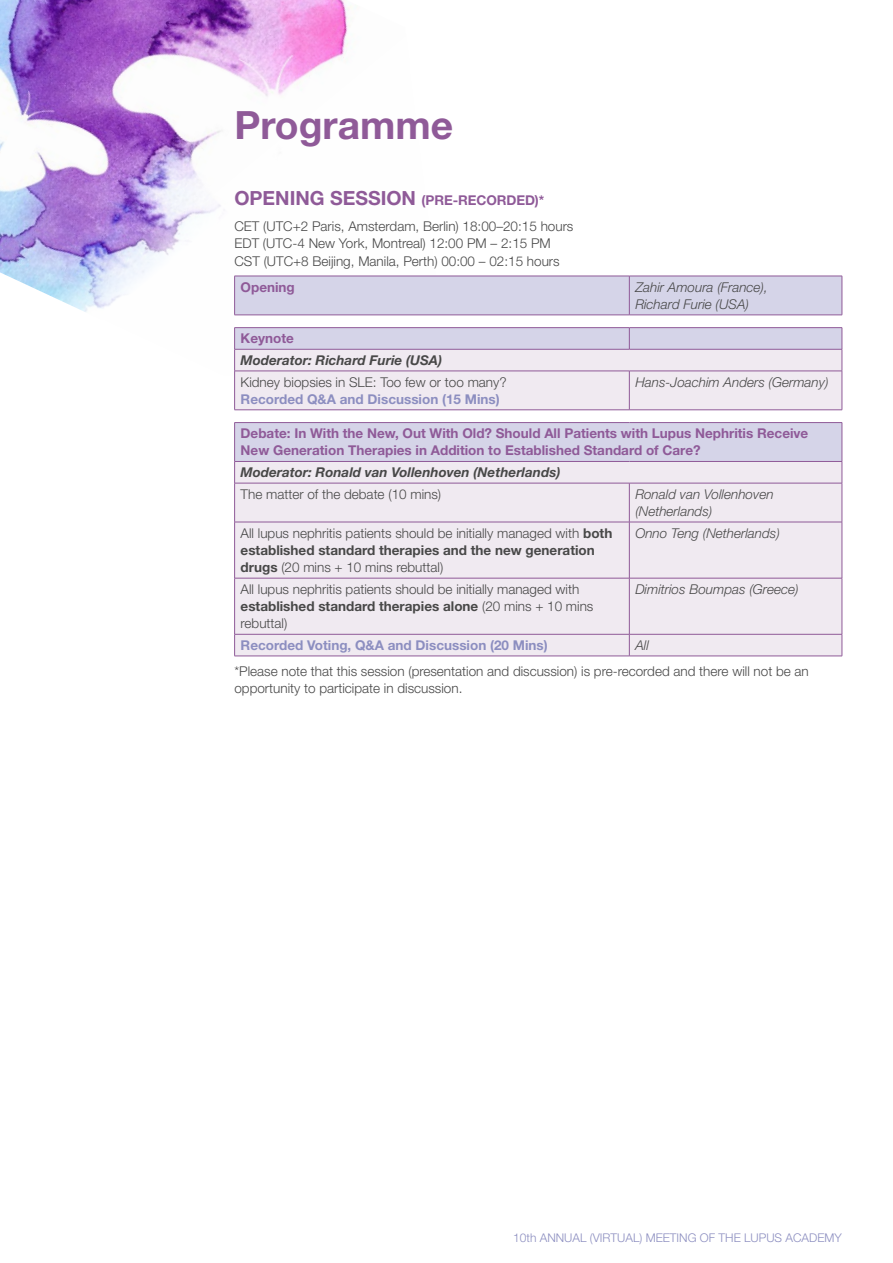
<style>
.page{position:relative;width:893px;height:1263px;background:#fff}
.page>*{position:absolute;margin:0;border:0;box-sizing:border-box;transform-origin:0 0}
.t1{font:700 39px "Helvetica Neue LT Std";color:#8f5a98}
.t2{font:300 13.5px/17.2px "Helvetica Neue LT Std";color:#484848}
.t3{font:700 13.5px/17.2px "Helvetica Neue LT Std";color:#8f5a98}
.t4{font:italic 300 13.5px/17.2px "Helvetica Neue LT Std";color:#484848}
.t5{font:700 13.5px "Helvetica Neue LT Std";color:#8c8ec0}
.t6{font:italic 700 13.5px "Helvetica Neue LT Std";color:#484848}
.t7{font:300 12px "Helvetica Neue LT Std";color:#8c8ec0}
.s1{font-weight:700;font-size:19.5px;color:#8f5a98}
.s2{font-weight:700;color:#8f5a98}
.s3{font-weight:700}
</style>
<div class="page">
<img style="left:0;top:0;width:446px;height:312px">
<div style="left:235px;top:277px;width:607px;height:38px;background:#d5d4e8"></div>
<svg style="left:235px;top:328px;width:607px;height:21px;background:#d3d1e6"></svg>
<svg style="left:235px;top:350px;width:607px;height:306px;background:#ebe6ef"></svg>
<hr style="left:234px;top:276px;width:1px;height:39px;background:#8f5a98">
<hr style="left:234px;top:276px;width:395px;height:1px;background:#8f5a98">
<hr style="left:629px;top:276px;width:1px;height:39px;background:#8f5a98">
<hr style="left:629px;top:276px;width:213px;height:1px;background:#8f5a98">
<hr style="left:842px;top:276px;width:1px;height:39px;background:#8f5a98">
<svg style="left:629px;top:328px;width:1px;height:21px"></svg>
<svg style="left:234px;top:328px;width:1px;height:43px"></svg>
<hr style="left:234px;top:349px;width:395px;height:1px;background:#8f5a98">
<hr style="left:629px;top:349px;width:213px;height:1px;background:#8f5a98">
<svg style="left:842px;top:328px;width:1px;height:43px"></svg>
<hr style="left:629px;top:371px;width:213px;height:1px;background:#8f5a98">
<hr style="left:842px;top:371px;width:1px;height:39px;background:#8f5a98">
<hr style="left:234px;top:371px;width:1px;height:39px;background:#8f5a98">
<hr style="left:234px;top:371px;width:395px;height:1px;background:#8f5a98">
<hr style="left:629px;top:371px;width:1px;height:39px;background:#8f5a98">
<svg style="left:234px;top:462px;width:1px;height:21px"></svg>
<svg style="left:842px;top:462px;width:1px;height:21px"></svg>
<hr style="left:629px;top:483px;width:213px;height:1px;background:#8f5a98">
<hr style="left:842px;top:483px;width:1px;height:39px;background:#8f5a98">
<hr style="left:629px;top:522px;width:213px;height:1px;background:#8f5a98">
<hr style="left:842px;top:522px;width:1px;height:56px;background:#8f5a98">
<hr style="left:629px;top:578px;width:213px;height:1px;background:#8f5a98">
<hr style="left:842px;top:578px;width:1px;height:56px;background:#8f5a98">
<hr style="left:629px;top:634px;width:213px;height:1px;background:#8f5a98">
<svg style="left:842px;top:634px;width:1px;height:22px"></svg>
<hr style="left:629px;top:656px;width:213px;height:1px;background:#8f5a98">
<svg style="left:234px;top:635px;width:1px;height:21px"></svg>
<svg style="left:629px;top:634px;width:1px;height:22px"></svg>
<hr style="left:234px;top:656px;width:395px;height:1px;background:#8f5a98">
<hr style="left:234px;top:578px;width:1px;height:56px;background:#8f5a98">
<hr style="left:629px;top:578px;width:1px;height:56px;background:#8f5a98">
<hr style="left:234px;top:634px;width:395px;height:1px;background:#8f5a98">
<hr style="left:234px;top:522px;width:1px;height:56px;background:#8f5a98">
<hr style="left:629px;top:522px;width:1px;height:56px;background:#8f5a98">
<hr style="left:234px;top:578px;width:395px;height:1px;background:#8f5a98">
<hr style="left:234px;top:483px;width:1px;height:39px;background:#8f5a98">
<hr style="left:234px;top:483px;width:395px;height:1px;background:#8f5a98">
<hr style="left:629px;top:483px;width:1px;height:39px;background:#8f5a98">
<hr style="left:234px;top:522px;width:395px;height:1px;background:#8f5a98">
<hr style="left:842px;top:423px;width:1px;height:38px;background:#8f5a98">
<hr style="left:234px;top:423px;width:1px;height:38px;background:#8f5a98">
<hr style="left:234px;top:461px;width:395px;height:1px;background:#8f5a98">
<hr style="left:629px;top:461px;width:213px;height:1px;background:#8f5a98">
<hr style="left:234px;top:315px;width:395px;height:1px;background:#8f5a98">
<hr style="left:629px;top:315px;width:213px;height:1px;background:#8f5a98">
<hr style="left:234px;top:327px;width:395px;height:1px;background:#8f5a98">
<hr style="left:629px;top:327px;width:213px;height:1px;background:#8f5a98">
<hr style="left:234px;top:410px;width:395px;height:1px;background:#8f5a98">
<hr style="left:629px;top:410px;width:213px;height:1px;background:#8f5a98">
<hr style="left:234px;top:422px;width:395px;height:1px;background:#8f5a98">
<hr style="left:629px;top:422px;width:213px;height:1px;background:#8f5a98">
<h1 class="t1" style="left:234px;top:101px;width:220px">Programme</h1>
<p class="t2" style="left:234px;top:187px;width:340px;line-height:25.8px"><span class="s1">OPENING SESSION</span> <span class="s2">(PRE-RECORDED)*<br></span>CET (UTC+2 Paris, Amsterdam, Berlin) 18:00–20:15 hours</p>
<p class="t2" style="left:234px;top:235px;width:327px">EDT (UTC-4 New York, Montreal) 12:00 PM – 2:15 PM<br>CST (UTC+8 Beijing, Manila, Perth) 00:00 – 02:15 hours</p>
<p class="t3" style="left:241px;top:278px;width:56px">Opening</p>
<p class="t4" style="left:635px;top:278px;width:134px">Zahir Amoura (France),<br>Richard Furie (USA)</p>
<p class="t3" style="left:241px;top:330px;width:55px">Keynote</p>
<p class="t6" style="left:241px;top:352px;width:203px">Moderator: Richard Furie (USA)</p>
<p class="t2" style="left:241px;top:373px;width:268px">Kidney biopsies in SLE: Too few or too many?</p>
<p class="t5" style="left:241px;top:391px;width:261px">Recorded Q&amp;A and Discussion (15 Mins)</p>
<p class="t4" style="left:635px;top:373px;width:195px">Hans-Joachim Anders (Germany)</p>
<p class="t3" style="left:241px;top:424px;width:569px">Debate: In With the New, Out With Old? Should All Patients with Lupus Nephritis Receive<br>New Generation Therapies in Addition to Established Standard of Care?</p>
<p class="t6" style="left:241px;top:464px;width:321px">Moderator: Ronald van Vollenhoven (Netherlands)</p>
<p class="t2" style="left:241px;top:485px;width:202px">The matter of the debate (10 mins)</p>
<p class="t4" style="left:635px;top:485px;width:140px">Ronald van Vollenhoven (Netherlands)</p>
<p class="t2" style="left:241px;top:524px;width:373px">All lupus nephritis patients should be initially managed with <span class="s3">both established standard therapies and the new generation drugs</span> (20 mins + 10 mins rebuttal)</p>
<p class="t4" style="left:635px;top:524px;width:146px">Onno Teng (Netherlands)</p>
<p class="t2" style="left:241px;top:580px;width:354px">All lupus nephritis patients should be initially managed with <span class="s3">established standard therapies alone</span> (20 mins + 10 mins rebuttal)</p>
<p class="t4" style="left:635px;top:580px;width:165px">Dimitrios Boumpas (Greece)</p>
<p class="t5" style="left:241px;top:637px;width:309px">Recorded Voting, Q&amp;A and Discussion (20 Mins)</p>
<p class="t4" style="left:635px;top:636px;width:15px">All</p>
<p class="t2" style="left:234px;top:662px;width:576px">*Please note that this session (presentation and discussion) is pre-recorded and there will not be an opportunity to participate in discussion.</p>
<p class="t7" style="left:513px;top:1230px;width:330px">10th ANNUAL (VIRTUAL) MEETING OF THE LUPUS ACADEMY</p>
</div>
